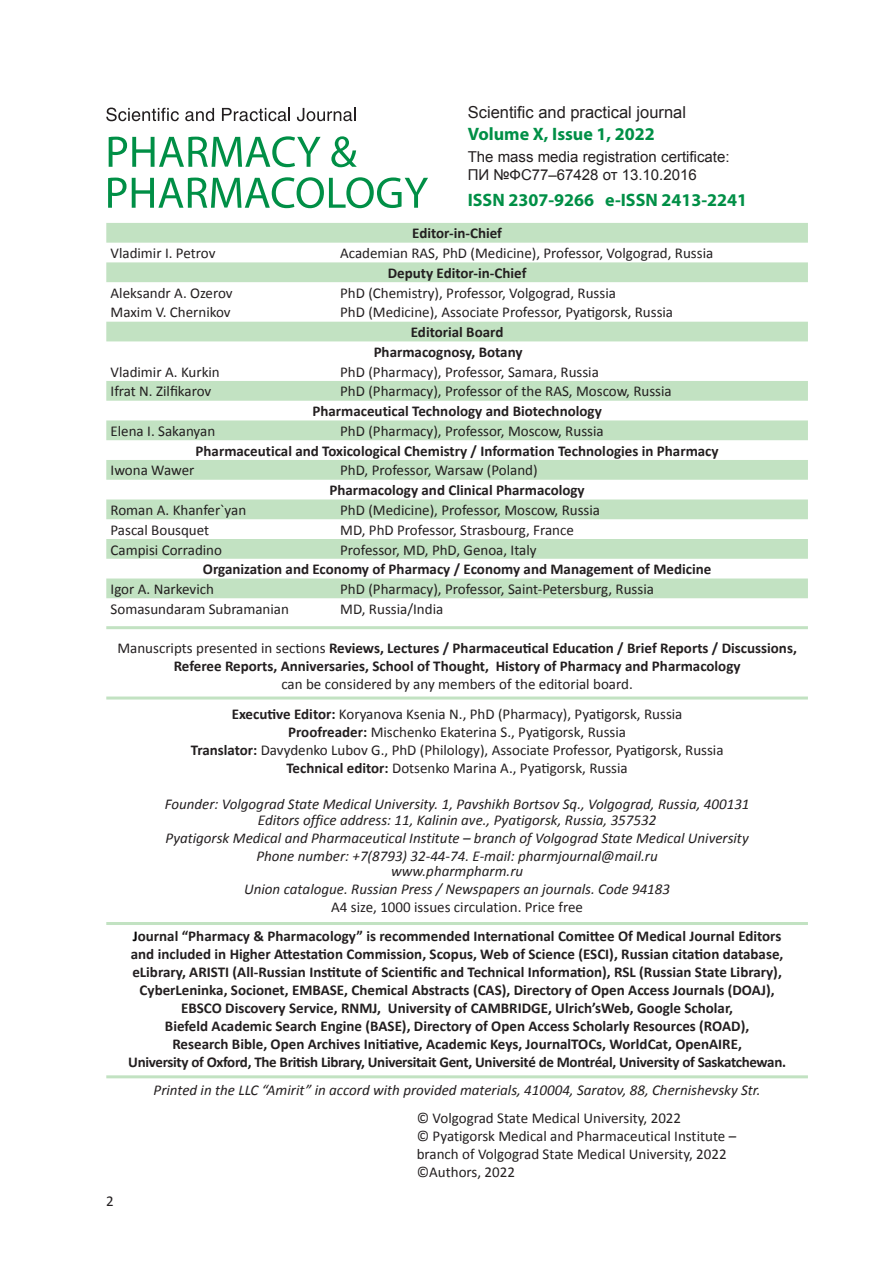
<style>
.page{position:relative;width:893px;height:1263px;background:#fff}
.page>*{position:absolute;margin:0;border:0;box-sizing:border-box;transform-origin:0 0}
.t1{font:700 18px "Myriad Pro";color:#008f46}
.t2{font:16.5px "Arial";color:#231f20}
.t3{font:700 15px/18px "Calibri";color:#231f20;text-align:center}
.t4{font:15px/18px "Calibri";color:#231f20;text-align:center}
.t5{font:italic 15px/18px "Calibri";color:#231f20;text-align:center}
.t6{font:15px/18px "Arial";color:#231f20}
.s1{font-weight:400}
.s2{font-weight:700}
.s3{color:#000}
</style>
<div class="page">
<svg style="left:106px;top:223px;width:702px;height:375px"></svg>
<hr style="left:106px;top:922px;width:702px;height:3px;background:#c2e2c2">
<hr style="left:106px;top:1075px;width:702px;height:3px;background:#c2e2c2">
<hr style="left:106px;top:626px;width:702px;height:3px;background:#c2e2c2">
<hr style="left:106px;top:696px;width:702px;height:3px;background:#c2e2c2">
<svg style="left:109px;top:136px;width:212px;height:31px"></svg>
<svg style="left:331px;top:136px;width:26px;height:31px"></svg>
<svg style="left:108px;top:177px;width:320px;height:31px"></svg>
<svg style="left:106px;top:108px;width:73px;height:13px"></svg>
<svg style="left:185px;top:108px;width:29px;height:13px"></svg>
<svg style="left:222px;top:108px;width:68px;height:13px"></svg>
<svg style="left:297px;top:108px;width:59px;height:13px"></svg>
<p class="t2" style="left:468px;top:102px;width:220px">Scientific and practical journal</p>
<p class="t1" style="left:468px;top:122px;width:189px">Volume X, Issue 1, 2022</p>
<p class="t6" style="left:468px;top:148px;width:263px">The mass media registration certificate:<br>ПИ №ФС77–67428 от 13.10.2016</p>
<p class="t1" style="left:468px;top:188px;width:281px">ISSN 2307-9266 e-ISSN 2413-2241</p>
<p class="t3" style="left:412px;top:224px;width:91px">Editor-in-Chief</p>
<p class="t4" style="left:111px;top:244px;width:106px">Vladimir I. Petrov</p>
<p class="t4" style="left:340px;top:244px;width:375px">Academian RAS, PhD (Medicine), Professor, Volgograd, Russia</p>
<p class="t3" style="left:388px;top:264px;width:140px">Deputy Editor-in-Chief</p>
<p class="t4" style="left:111px;top:284px;width:124px">Aleksandr A. Ozerov</p>
<p class="t4" style="left:340px;top:284px;width:277px">PhD (Chemistry), Professor, Volgograd, Russia</p>
<p class="t4" style="left:111px;top:303px;width:122px">Maxim V. Chernikov</p>
<p class="t4" style="left:340px;top:303px;width:334px">PhD (Medicine), Associate Professor, Pyatigorsk, Russia</p>
<p class="t3" style="left:374px;top:322px;width:150px;line-height:19.8px;text-align:left;text-indent:37px">Editorial Board<br>Pharmacognosy, Botany</p>
<p class="t4" style="left:111px;top:363px;width:111px">Vladimir A. Kurkin</p>
<p class="t4" style="left:340px;top:363px;width:260px">PhD (Pharmacy), Professor, Samara, Russia</p>
<p class="t4" style="left:111px;top:382px;width:102px">Ifrat N. Zilfikarov</p>
<p class="t4" style="left:340px;top:382px;width:333px">PhD (Pharmacy), Professor of the RAS, Moscow, Russia</p>
<p class="t3" style="left:312px;top:402px;width:291px">Pharmaceutical Technology and Biotechnology</p>
<p class="t4" style="left:111px;top:422px;width:106px">Elena I. Sakanyan</p>
<p class="t4" style="left:340px;top:422px;width:265px">PhD (Pharmacy), Professor, Moscow, Russia</p>
<p class="t3" style="left:196px;top:442px;width:525px">Pharmaceutical and Toxicological Chemistry / Information Technologies in Pharmacy</p>
<p class="t4" style="left:111px;top:461px;width:85px">Iwona Wawer</p>
<p class="t4" style="left:340px;top:461px;width:199px">PhD, Professor, Warsaw (Poland)</p>
<p class="t3" style="left:329px;top:481px;width:257px">Pharmacology and Clinical Pharmacology</p>
<p class="t4" style="left:111px;top:501px;width:137px">Roman A. Khanfer`yan</p>
<p class="t4" style="left:340px;top:501px;width:261px">PhD (Medicine), Professor, Moscow, Russia</p>
<p class="t4" style="left:111px;top:521px;width:100px">Pascal Bousquet</p>
<p class="t4" style="left:340px;top:521px;width:235px">MD, PhD Professor, Strasbourg, France</p>
<p class="t4" style="left:111px;top:541px;width:113px">Campisi Corradino</p>
<p class="t4" style="left:340px;top:541px;width:198px">Professor, MD, PhD, Genoa, Italy</p>
<p class="t3" style="left:203px;top:560px;width:510px">Organization and Economy of Pharmacy / Economy and Management of Medicine</p>
<p class="t4" style="left:111px;top:580px;width:105px">Igor A. Narkevich</p>
<p class="t4" style="left:340px;top:580px;width:315px">PhD (Pharmacy), Professor, Saint-Petersburg, Russia</p>
<p class="t4" style="left:111px;top:600px;width:180px">Somasundaram Subramanian</p>
<p class="t4" style="left:340px;top:600px;width:105px">MD, Russia/India</p>
<p class="t3" style="left:117px;top:638px;width:681px"><span class="s1">Manuscripts presented in sections</span> Reviews, Lectures / Pharmaceutical Education / Brief Reports / Discussions,<br>Referee Reports, Anniversaries, School of Thought, History of Pharmacy and Pharmacology</p>
<p class="t4" style="left:232px;top:669px;width:452px;line-height:30px">can be considered by any members of the editorial board.<br><span class="s2">Executive Editor:</span> Koryanova Ksenia N., PhD (Pharmacy), Pyatigorsk, Russia</p>
<p class="t4" style="left:191px;top:723px;width:534px"><span class="s2">Proofreader:</span> Mischenko Ekaterina S., Pyatigorsk, Russia<br><span class="s2">Translator:</span> Davydenko Lubov G., PhD (Philology), Associate Professor, Pyatigorsk, Russia<br><span class="s2">Technical editor:</span> Dotsenko Marina A., Pyatigorsk, Russia</p>
<p class="t5" style="left:165px;top:795px;width:586px;line-height:16.5px">Founder: Volgograd State Medical University. 1, Pavshikh Bortsov Sq., Volgograd, Russia, 400131<br>Editors office address: 11, Kalinin ave., Pyatigorsk, Russia, 357532</p>
<p class="t5" style="left:166px;top:828px;width:585px">Pyatigorsk Medical and Pharmaceutical Institute – branch of Volgograd State Medical University<br>Phone number: +7(8793) 32-44-74. E-mail: pharmjournal@mail.ru</p>
<p class="t5" style="left:244px;top:861px;width:427px">www.pharmpharm.ru<br>Union catalogue. Russian Press / Newspapers an journals. Code 94183</p>
<p class="t3" style="left:133px;top:893px;width:650px;line-height:28.5px"><span class="s1">А4 size, 1000 issues circulation. Price free<br></span><span class="s3">J</span>ournal “Pharmacy &amp; Pharmacology” is recommended International Сomittee Of Medical Journal Editors</p>
<p class="t3" style="left:128px;top:944px;width:659px">and included in Higher Attestation Commission, Scopus, Web of Science (ESCI), Russian citation database, eLibrary, ARISTI (All-Russian Institute of Scientific and Technical Information), RSL (Russian State Library), CyberLeninka, Socionet, EMBASE, Chemical Abstracts (CAS), Directory of Open Access Journals (DOAJ), EBSCO Discovery Service, RNMJ, University of CAMBRIDGE, Ulrich’sWeb, Google Scholar,<br>Biefeld Academic Search Engine (BASE), Directory of Open Access Scholarly Resources (ROAD),<br>Research Bible, Open Archives Initiative, Academic Keys, JournalTOCs, WorldCat, OpenAIRE,<br>University of Oxford, The British Library, Universitait Gent, Université de Montréal, University of Saskatchewan.</p>
<p class="t5" style="left:154px;top:1080px;width:609px">Printed in the LLC “Amirit” in accord with provided materials, 410004, Saratov, 88, Chernishevsky Str.</p>
<p class="t4" style="left:417px;top:1109px;width:321px;text-align:left">© Volgograd State Medical University, 2022<br>© Pyatigorsk Medical and Pharmaceutical Institute – branch of Volgograd State Medical University, 2022 ©Authors, 2022</p>
<p class="t4" style="left:106px;top:1192px;width:9px">2</p>
</div>
